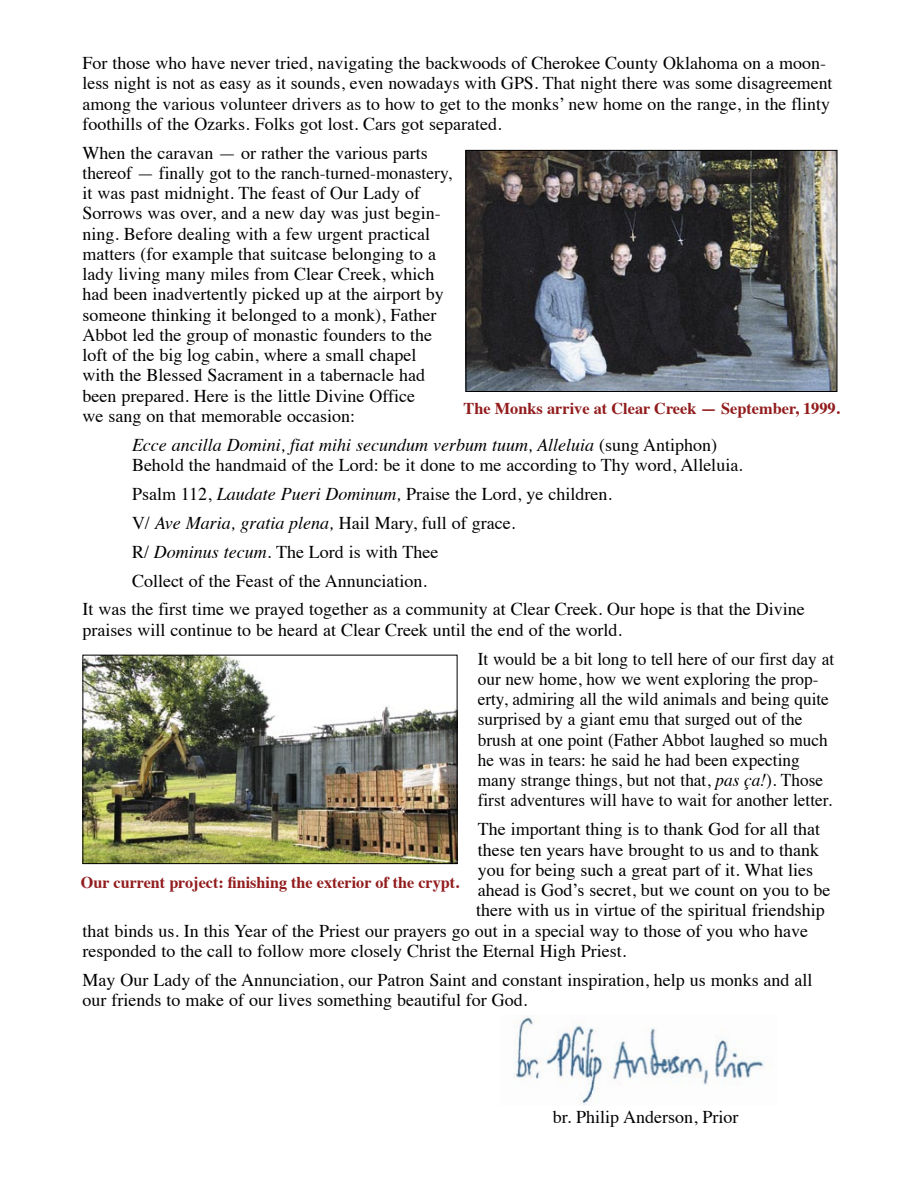
<style>
.page{position:relative;width:918px;height:1188px;background:#fff}
.page>*{position:absolute;margin:0;border:0;box-sizing:border-box;transform-origin:0 0}
.t1{font:18px/20.2px "Times";color:#000}
.t2{font:18px/20.2px "Times";color:#000;scale:.96 1}
.t3{font:700 16.5px "Times";color:#921c1d}
.s1{font-style:italic}
</style>
<div class="page">
<img style="left:514px;top:1017px;width:250px;height:89px">
<img style="left:84px;top:657px;width:371px;height:205px">
<div style="left:82px;top:655px;width:375px;height:209px;border:1px solid #000"></div>
<img style="left:468px;top:152px;width:367px;height:238px">
<div style="left:466px;top:150px;width:371px;height:242px;border:1px solid #000"></div>
<p class="t1" style="left:82px;top:51px;width:752px">For those who have never tried, navigating the backwoods of Cherokee County Oklahoma on a moon&shy;less night is not as easy as it sounds, even nowadays with GPS. That night there was some disagreement among the various volunteer drivers as to how to get to the monks’ new home on the range, in the flinty foothills of the Ozarks. Folks got lost. Cars got separated.</p>
<p class="t1" style="left:82px;top:141px;width:371px">When the caravan — or rather the various parts thereof — finally got to the ranch-turned-monastery, it was past midnight. The feast of Our Lady of Sorrows was over, and a new day was just begin&shy;ning. Before dealing with a few urgent practical matters (for example that suitcase belonging to a lady living many miles from Clear Creek, which had been inadvertently picked up at the airport by someone thinking it belonged to a monk), Father Abbot led the group of monastic founders to the loft of the big log cabin, where a small chapel with the Blessed Sacrament in a tabernacle had been prepared. Here is the little Divine Office<br>we sang on that memorable occasion:</p>
<p class="t1" style="left:132px;top:433px;width:612px"><span class="s1">Ecce ancilla Domini, fiat mihi secundum verbum tuum, Alleluia</span> (sung Antiphon)<br>Behold the handmaid of the Lord: be it done to me according to Thy word, Alleluia.</p>
<p class="t1" style="left:132px;top:482px;width:481px">Psalm 112, <span class="s1">Laudate Pueri Dominum,</span> Praise the Lord, ye children.</p>
<p class="t1" style="left:132px;top:511px;width:385px">V/ <span class="s1">Ave Maria, gratia plena,</span> Hail Mary, full of grace.</p>
<p class="t1" style="left:132px;top:540px;width:308px">R/ <span class="s1">Dominus tecum.</span> The Lord is with Thee</p>
<p class="t1" style="left:132px;top:569px;width:297px">Collect of the Feast of the Annunciation.</p>
<p class="t1" style="left:82px;top:598px;width:724px">It was the first time we prayed together as a community at Clear Creek. Our hope is that the Divine praises will continue to be heard at Clear Creek until the end of the world.</p>
<p class="t2" style="left:478px;top:647px;width:373px">It would be a bit long to tell here of our first day at our new home, how we went exploring the prop&shy;erty, admiring all the wild animals and being quite surprised by a giant emu that surged out of the brush at one point (Father Abbot laughed so much he was in tears: he said he had been expecting many strange things, but not that, <span class="s1">pas ça!</span>). Those first adventures will have to wait for another letter.</p>
<p class="t1" style="left:478px;top:818px;width:344px">The important thing is to thank God for all that</p>
<p class="t1" style="left:478px;top:838px;width:343px">these ten years have brought to us and to thank</p>
<p class="t1" style="left:478px;top:858px;width:337px">you for being such a great part of it. What lies</p>
<p class="t1" style="left:478px;top:878px;width:354px">ahead is God’s secret, but we count on you to be</p>
<p class="t1" style="left:476px;top:899px;width:350px">there with us in virtue of the spiritual friendship</p>
<p class="t1" style="left:82px;top:919px;width:727px">that binds us. In this Year of the Priest our prayers go out in a special way to those of you who have</p>
<p class="t1" style="left:82px;top:939px;width:545px">responded to the call to follow more closely Christ the Eternal High Priest.</p>
<p class="t1" style="left:82px;top:968px;width:732px">May Our Lady of the Annunciation, our Patron Saint and constant inspiration, help us monks and all our friends to make of our lives something beautiful for God.</p>
<p class="t3" style="left:463px;top:393px;width:378px">The Monks arrive at Clear Creek — September, 1999.</p>
<p class="t3" style="left:81px;top:867px;width:380px">Our current project: finishing the exterior of the crypt.</p>
<p class="t1" style="left:553px;top:1105px;width:187px">br. Philip Anderson, Prior</p>
</div>
